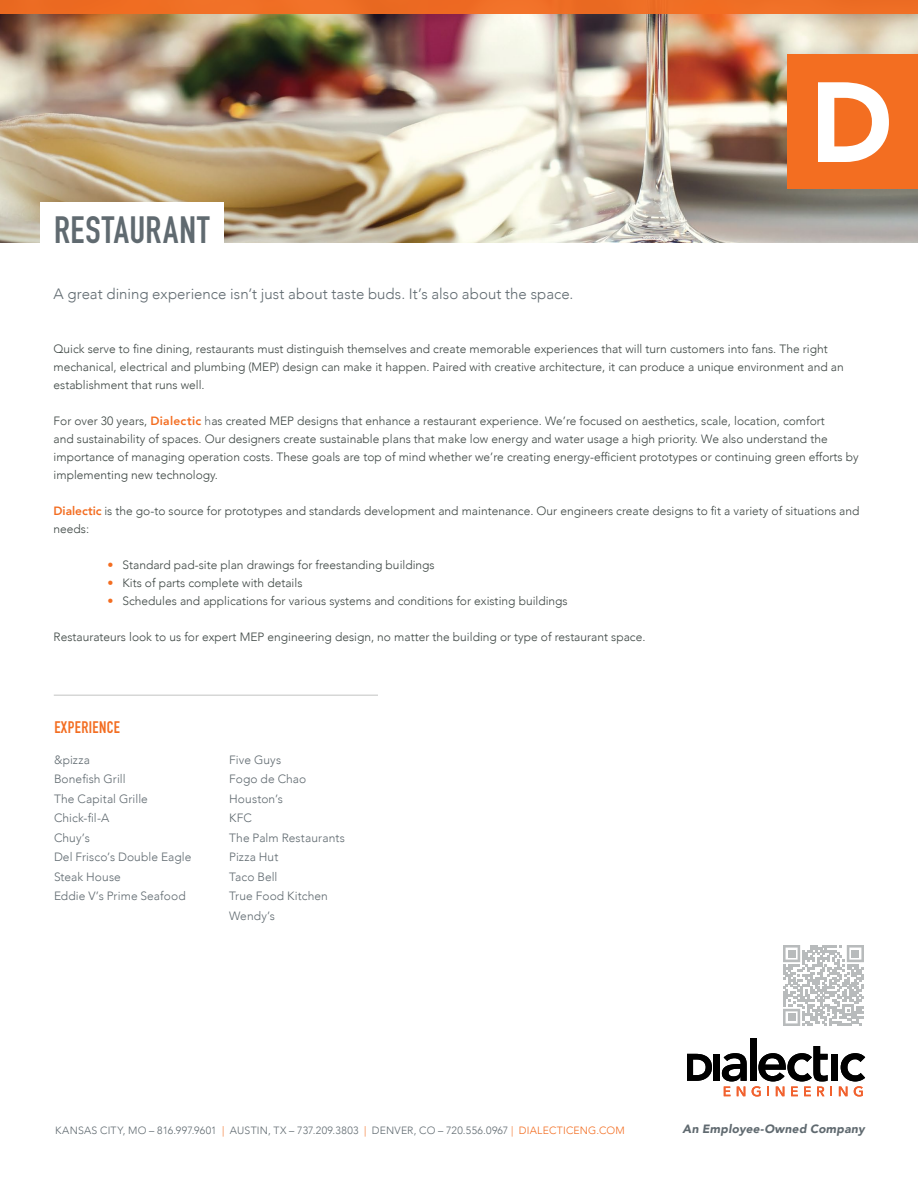
<style>
.page{position:relative;width:918px;height:1188px;background:#fff}
.page>*{position:absolute;margin:0;border:0;box-sizing:border-box;transform-origin:0 0}
.t1{font:700 37.5px "DIN Condensed";letter-spacing:.025em;color:#606a70}
.t2{font:700 16.5px "DIN Condensed";letter-spacing:.025em;color:#f36d21}
.t3{font:300 15px "Avenir";letter-spacing:.005em;color:#606a70}
.t4{font:300 12px/18px "Avenir";color:#3d4643}
.t5{font:300 12px/19.5px "Avenir";letter-spacing:.01em;color:#606a70}
.t6{font:italic 900 12px "Avenir";letter-spacing:.02em;color:#606a70}
.t7{font:300 10.5px "Avenir";letter-spacing:.02em;color:#606a70}
.s1{font-weight:800;color:#f36d21}
.s2{color:#606a70}
.s3{color:#f36d21}
</style>
<div class="page">
<img style="left:0;top:14px;width:918px;height:229px">
<div style="left:40px;top:202px;width:184px;height:49px;background:#fff"></div>
<div style="left:0;top:0;width:918px;height:14px;background:#f36d21"></div>
<div style="left:788px;top:54px;width:130px;height:135px;background:#f36e21"></div>
<svg style="left:818px;top:82px;width:71px;height:80px"></svg>
<hr style="left:54px;top:694px;width:324px;height:2px;background:#d6d7d6">
<div style="left:714px;top:1054px;width:6px;height:27px;background:#000"></div>
<div style="left:750px;top:1038px;width:6px;height:43px;background:#000"></div>
<svg style="left:722px;top:1046px;width:110px;height:51px"></svg>
<div style="left:831px;top:1054px;width:7px;height:27px;background:#000"></div>
<svg style="left:839px;top:1053px;width:26px;height:44px"></svg>
<svg style="left:687px;top:1054px;width:25px;height:27px"></svg>
<svg style="left:783px;top:945px;width:81px;height:81px"></svg>
<div style="left:788px;top:950px;width:7px;height:7px;background:#b8bbbc"></div>
<div style="left:852px;top:950px;width:7px;height:7px;background:#b8bbbc"></div>
<div style="left:788px;top:1014px;width:7px;height:7px;background:#b8bbbc"></div>
<h1 class="t1" style="left:54px;top:205px;width:157px">RESTAURANT</h1>
<p class="t3" style="left:54px;top:285px;width:521px">A great dining experience isn’t just about taste buds. It’s also about the space.</p>
<p class="t4" style="left:54px;top:339px;width:792px">Quick serve to fine dining, restaurants must distinguish themselves and create memorable experiences that will turn customers into fans. The right mechanical, electrical and plumbing (MEP) design can make it happen. Paired with creative architecture, it can produce a unique environment and an establishment that runs well.</p>
<p class="t4" style="left:54px;top:411px;width:807px">For over 30 years, <span class="s1">Dialectic</span> <span class="s2">h</span>as created MEP designs that enhance a restaurant experience. We’re focused on aesthetics, scale, location, comfort<br>and sustainability of spaces. Our designers create sustainable plans that make low energy and water usage a high priority. We also understand the importance of managing operation costs. These goals are top of mind whether we’re creating energy-efficient prototypes or continuing green efforts by implementing new technology.</p>
<p class="t4" style="left:54px;top:501px;width:807px"><span class="s1">Dialectic</span> is the go-to source for prototypes and standards development and maintenance. Our engineers create designs to fit a variety of situations and needs:</p>
<p class="t4" style="left:108px;top:555px;width:329px"><span class="s3">•</span> Standard pad-site plan drawings for freestanding buildings</p>
<p class="t4" style="left:108px;top:573px;width:196px"><span class="s3">•</span> Kits of parts complete with details</p>
<p class="t4" style="left:108px;top:591px;width:462px"><span class="s3">•</span> Schedules and applications for various systems and conditions for existing buildings</p>
<p class="t4" style="left:54px;top:627px;width:593px">Restaurateurs look to us for expert MEP engineering design, no matter the building or type of restaurant space.</p>
<h2 class="t2" style="left:54px;top:716px;width:67px">EXPERIENCE</h2>
<p class="t5" style="left:54px;top:750px;width:139px">&amp;pizza<br>Bonefish Grill<br>The Capital Grille<br>Chick-fil-A<br>Chuy’s<br>Del Frisco’s Double Eagle<br>Steak House<br>Eddie V’s Prime Seafood</p>
<p class="t5" style="left:229px;top:750px;width:117px">Five Guys<br>Fogo de Chao<br>Houston’s<br>KFC<br>The Palm Restaurants<br>Pizza Hut<br>Taco Bell<br>True Food Kitchen<br>Wendy’s</p>
<p class="t7" style="left:55px;top:1124px;width:571px">KANSAS CITY, MO – 816.997.9601 <span class="s3">|</span> AUSTIN, TX – 737.209.3803 <span class="s3">|</span> DENVER, CO – 720.556.0967 <span class="s3">| DIALECTICENG.COM</span></p>
<p class="t6" style="left:683px;top:1118px;width:184px">An Employee-Owned Company</p>
</div>
